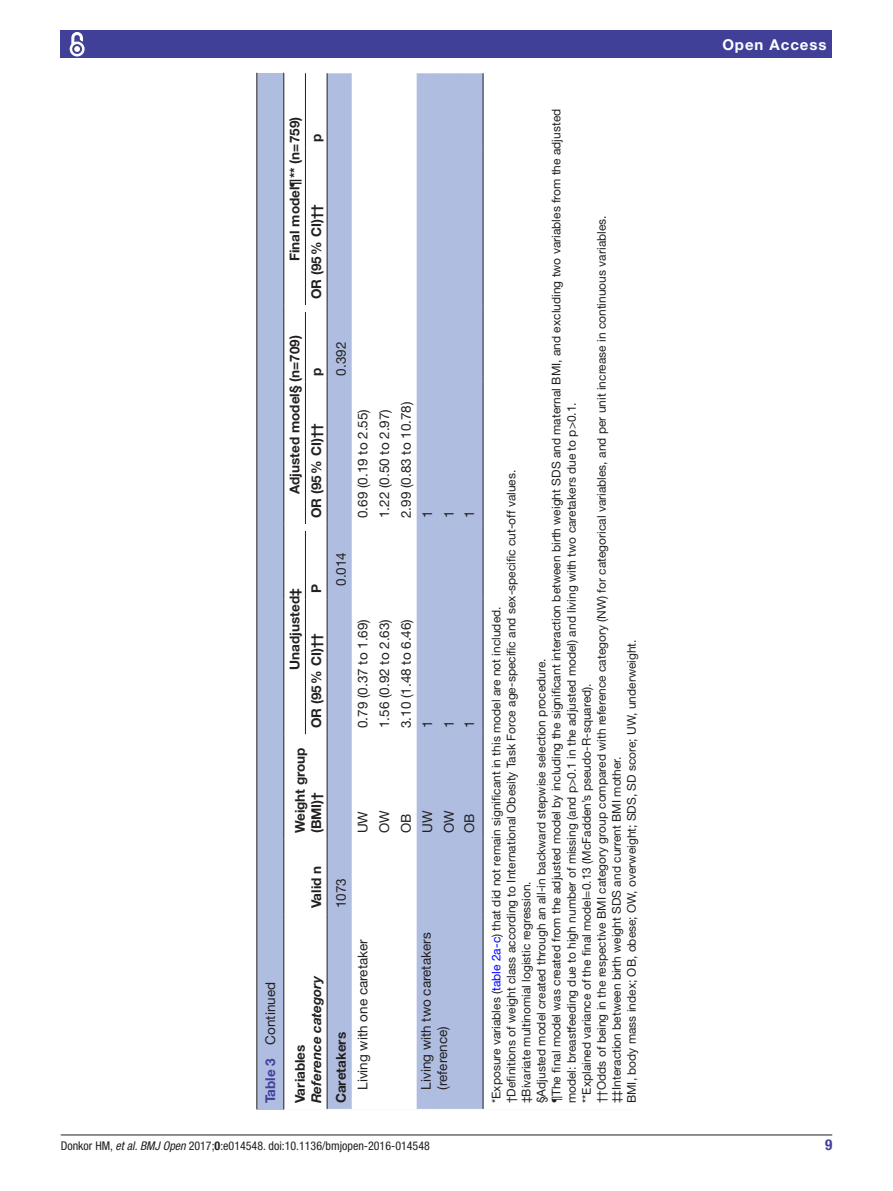
<style>
.page{position:relative;width:893px;height:1191px;background:#fff}
.page>*{position:absolute;margin:0;border:0;box-sizing:border-box;transform-origin:0 0}
.t1{font:700 15px "Helvetica Neue LT Std";letter-spacing:.065em;color:#fff}
.t2{font:700 condensed 15px "Helvetica Neue LT Std";color:#414099}
.t3{font:13.5px/16.2px "Helvetica Neue LT Std";color:#231f20}
.t4{font:700 13.5px/16.2px "Helvetica Neue LT Std";color:#231f20}
.t5{font:italic 700 13.5px "Helvetica Neue LT Std";color:#231f20}
.t6{font:700 13.5px "Helvetica Neue LT Std";color:#414099}
.t7{font:12px/15px "Helvetica Neue LT Std";color:#231f20}
.t8{font:condensed 12px "Helvetica Neue LT Std";color:#231f20}
.s1{color:#00f}
.s2{font-style:italic}
.s3{font-weight:700}
</style>
<div class="page">
<hr style="left:61px;top:1134px;width:771px;height:1px;background:#231f20">
<div style="left:61px;top:31px;width:771px;height:27px;background:#414099"></div>
<svg style="left:69px;top:32px;width:16px;height:25px"></svg>
<div style="left:275px;top:73px;width:361px;height:1036px;background:#afbde1"></div>
<svg style="left:284px;top:73px;width:351px;height:1036px;fill:#fff"></svg>
<hr style="left:327px;top:914px;width:1px;height:195px;background:#231f20">
<hr style="left:327px;top:839px;width:1px;height:75px;background:#231f20">
<hr style="left:327px;top:734px;width:1px;height:105px;background:#231f20">
<hr style="left:283px;top:914px;width:1px;height:195px;background:#231f20">
<hr style="left:283px;top:839px;width:1px;height:75px;background:#231f20">
<hr style="left:283px;top:734px;width:1px;height:105px;background:#231f20">
<hr style="left:283px;top:599px;width:1px;height:135px;background:#231f20">
<hr style="left:283px;top:524px;width:1px;height:75px;background:#231f20">
<hr style="left:283px;top:382px;width:1px;height:142px;background:#231f20">
<hr style="left:283px;top:305px;width:1px;height:77px;background:#231f20">
<hr style="left:283px;top:148px;width:1px;height:157px;background:#231f20">
<hr style="left:283px;top:73px;width:1px;height:75px;background:#231f20">
<hr style="left:305px;top:599px;width:1px;height:135px;background:#231f20">
<hr style="left:327px;top:599px;width:1px;height:135px;background:#231f20">
<hr style="left:305px;top:524px;width:1px;height:75px;background:#231f20">
<hr style="left:327px;top:524px;width:1px;height:75px;background:#231f20">
<hr style="left:305px;top:382px;width:1px;height:142px;background:#231f20">
<hr style="left:327px;top:382px;width:1px;height:142px;background:#231f20">
<hr style="left:305px;top:305px;width:1px;height:77px;background:#231f20">
<hr style="left:327px;top:305px;width:1px;height:77px;background:#231f20">
<hr style="left:305px;top:148px;width:1px;height:157px;background:#231f20">
<hr style="left:327px;top:148px;width:1px;height:157px;background:#231f20">
<hr style="left:305px;top:73px;width:1px;height:75px;background:#231f20">
<hr style="left:327px;top:73px;width:1px;height:75px;background:#231f20">
<hr style="left:483px;top:839px;width:1px;height:75px;background:#231f20">
<hr style="left:483px;top:734px;width:1px;height:105px;background:#231f20">
<hr style="left:483px;top:599px;width:1px;height:135px;background:#231f20">
<hr style="left:483px;top:524px;width:1px;height:75px;background:#231f20">
<hr style="left:483px;top:382px;width:1px;height:142px;background:#231f20">
<hr style="left:483px;top:305px;width:1px;height:77px;background:#231f20">
<hr style="left:483px;top:148px;width:1px;height:157px;background:#231f20">
<hr style="left:483px;top:914px;width:1px;height:195px;background:#231f20">
<hr style="left:483px;top:73px;width:1px;height:75px;background:#231f20">
<hr style="left:500px;top:73px;width:1px;height:1036px;background:#fff">
<hr style="left:515px;top:73px;width:1px;height:1036px;background:#fff">
<hr style="left:530px;top:73px;width:1px;height:1036px;background:#fff">
<hr style="left:545px;top:73px;width:1px;height:1036px;background:#fff">
<hr style="left:575px;top:73px;width:1px;height:1036px;background:#fff">
<hr style="left:590px;top:73px;width:1px;height:1036px;background:#fff">
<hr style="left:605px;top:73px;width:1px;height:1036px;background:#fff">
<hr style="left:620px;top:73px;width:1px;height:1036px;background:#fff">
<hr style="left:635px;top:73px;width:1px;height:1036px;background:#fff">
<svg style="left:303px;top:524px;width:5px;height:6px"></svg>
<svg style="left:303px;top:305px;width:5px;height:6px"></svg>
<div style="left:257px;top:73px;width:18px;height:1036px;background:#afbde1"></div>
<hr style="left:256px;top:73px;width:1px;height:1036px;background:#231f20">
<p class="t4" style="left:286px;top:261px;width:146px;rotate:-90deg">Final model¶** (n=759)</p>
<p class="t4" style="left:308px;top:142px;width:10px;rotate:-90deg">p</p>
<p class="t4" style="left:308px;top:299px;width:96px;rotate:-90deg">OR (95% CI)††</p>
<p class="t3" style="left:262px;top:1044px;width:64px;rotate:-90deg">Continued</p>
<p class="t6" style="left:262px;top:1103px;width:47px;rotate:-90deg">Table 3</p>
<p class="t4" style="left:286px;top:494px;width:160px;rotate:-90deg">Adjusted model§ (n=709)</p>
<p class="t4" style="left:308px;top:376px;width:10px;rotate:-90deg">p</p>
<p class="t4" style="left:308px;top:518px;width:96px;rotate:-90deg">OR (95% CI)††</p>
<p class="t3" style="left:333px;top:376px;width:35px;rotate:-90deg">0.392</p>
<p class="t3" style="left:354px;top:518px;width:111px;rotate:-90deg">0.69 (0.19 to 2.55)</p>
<p class="t3" style="left:376px;top:518px;width:111px;rotate:-90deg">1.22 (0.50 to 2.97)</p>
<p class="t3" style="left:398px;top:518px;width:118px;rotate:-90deg">2.99 (0.83 to 10.78)</p>
<p class="t3" style="left:419px;top:518px;width:9px;rotate:-90deg">1</p>
<p class="t3" style="left:441px;top:518px;width:9px;rotate:-90deg">1</p>
<p class="t3" style="left:461px;top:518px;width:9px;rotate:-90deg">1</p>
<p class="t4" style="left:286px;top:670px;width:83px;rotate:-90deg">Unadjusted‡</p>
<p class="t4" style="left:308px;top:593px;width:11px;rotate:-90deg">P</p>
<p class="t4" style="left:308px;top:728px;width:96px;rotate:-90deg">OR (95% CI)††</p>
<p class="t4" style="left:292px;top:833px;width:87px;rotate:-90deg">Weight group (BMI)†</p>
<p class="t3" style="left:333px;top:586px;width:35px;rotate:-90deg">0.014</p>
<p class="t3" style="left:354px;top:728px;width:111px;rotate:-90deg">0.79 (0.37 to 1.69)</p>
<p class="t3" style="left:376px;top:728px;width:111px;rotate:-90deg">1.56 (0.92 to 2.63)</p>
<p class="t3" style="left:398px;top:728px;width:111px;rotate:-90deg">3.10 (1.48 to 6.46)</p>
<p class="t3" style="left:419px;top:728px;width:9px;rotate:-90deg">1</p>
<p class="t3" style="left:441px;top:728px;width:9px;rotate:-90deg">1</p>
<p class="t3" style="left:461px;top:728px;width:9px;rotate:-90deg">1</p>
<p class="t3" style="left:354px;top:833px;width:24px;rotate:-90deg">UW</p>
<p class="t3" style="left:376px;top:833px;width:24px;rotate:-90deg">OW</p>
<p class="t3" style="left:398px;top:833px;width:21px;rotate:-90deg">OB</p>
<p class="t3" style="left:419px;top:833px;width:24px;rotate:-90deg">UW</p>
<p class="t3" style="left:441px;top:833px;width:24px;rotate:-90deg">OW</p>
<p class="t3" style="left:461px;top:833px;width:21px;rotate:-90deg">OB</p>
<p class="t4" style="left:308px;top:908px;width:44px;rotate:-90deg">Valid n</p>
<p class="t3" style="left:333px;top:908px;width:32px;rotate:-90deg">1073</p>
<p class="t5" style="left:308px;top:1103px;width:130px;rotate:-90deg">Reference category</p>
<p class="t4" style="left:292px;top:1103px;width:60px;rotate:-90deg">Variables</p>
<p class="t4" style="left:332px;top:1103px;width:73px;rotate:-90deg">Caretakers</p>
<p class="t3" style="left:354px;top:1089px;width:152px;rotate:-90deg">Living with one caretaker</p>
<p class="t3" style="left:418px;top:1089px;width:158px;rotate:-90deg">Living with two caretakers (reference)</p>
<p class="t7" style="left:504px;top:1103px;width:996px;rotate:-90deg">†Definitions of weight class according to International Obesity Task Force age-specific and sex-specific cut-off values.<br>‡Bivariate multinomial logistic regression.<br>§Adjusted model created through an all-in backward stepwise selection procedure.<br>¶The final model was created from the adjusted model by including the significant interaction between birth weight SDS and maternal BMI, and excluding two variables from the adjusted model: breastfeeding due to high number of missing (and p&gt;0.1 in the adjusted model) and living with two caretakers due to p&gt;0.1.<br>**Explained variance of the final model=0.13 (McFadden’s pseudo-R-squared).<br>††Odds of being in the respective BMI category group compared with reference category (NW) for categorical variables, and per unit increase in continuous variables.<br>‡‡Interaction between birth weight SDS and current BMI mother.<br>BMI, body mass index; OB, obese; OW, overweight; SDS, SD score; UW, underweight.</p>
<p class="t7" style="left:489px;top:1103px;width:498px;rotate:-90deg">*Exposure variables (<span class="s1">table 2a-c</span>) that did not remain significant in this model are not included.</p>
<p class="t1" style="left:722px;top:35px;width:106px">Open Access</p>
<p class="t8" style="left:61px;top:1138px;width:371px">Donkor HM, <span class="s2">et al</span>. <span class="s2">BMJ Open</span> 2017;<span class="s3">0</span>:e014548. doi:10.1136/bmjopen-2016-014548</p>
<p class="t2" style="left:825px;top:1135px;width:9px">9</p>
</div>
